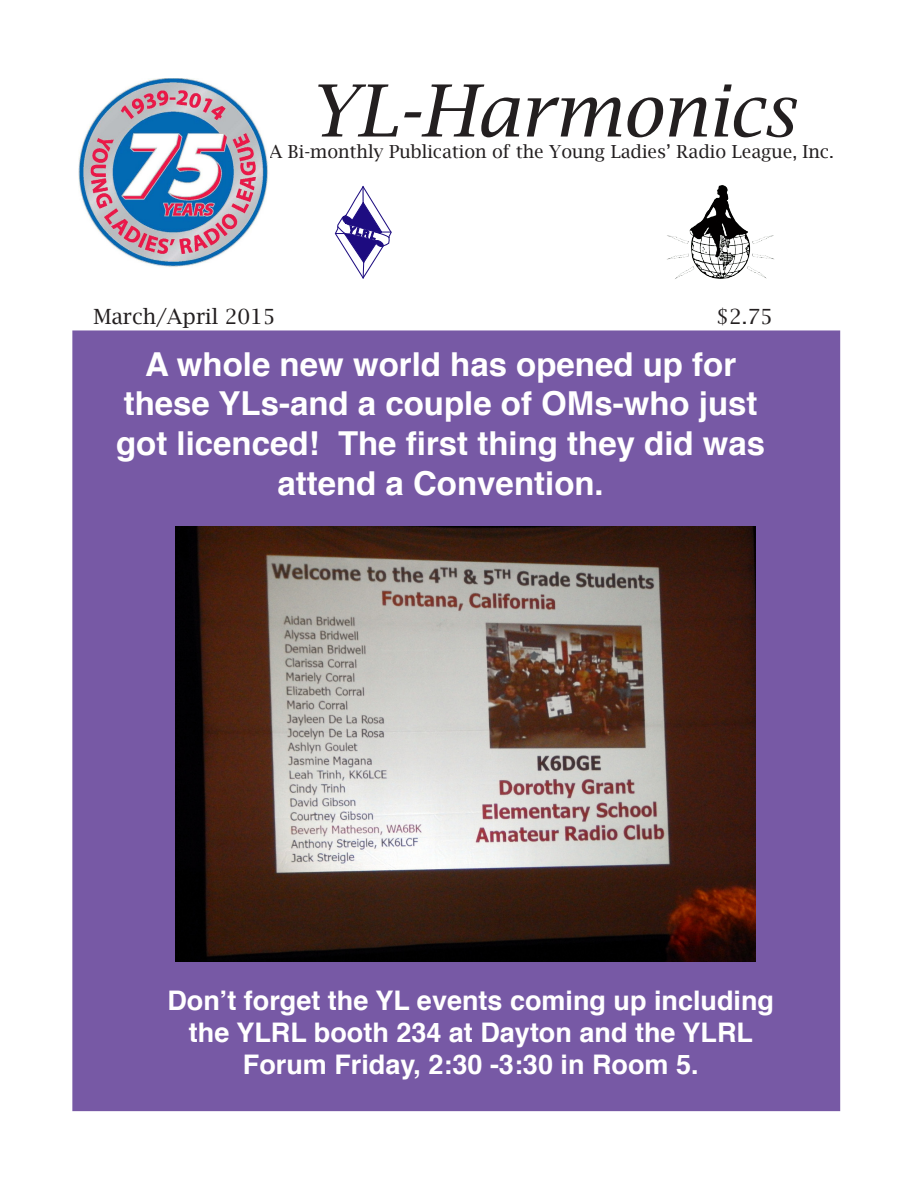
<style>
.page{position:relative;width:918px;height:1188px;background:#fff}
.page>*{position:absolute;margin:0;border:0;box-sizing:border-box;transform-origin:0 0}
.t1{font:italic 72px "Lucida Bright";color:#231f20}
.t2{font:700 33px/39.6px "Helvetica";color:#fff;text-align:center}
.t3{font:700 27px/32.4px "Helvetica";color:#fff;text-align:center}
.t4{font:21px "Lucida Bright";color:#231f20}
.t5{font:18px "Lucida Bright";color:#231f20}
</style>
<div class="page">
<div style="left:72px;top:330px;width:768px;height:781px;background:#7759a5"></div>
<svg style="left:335px;top:186px;width:57px;height:92px"></svg>
<img style="left:667px;top:185px;width:107px;height:94px">
<img style="left:78px;top:78px;width:190px;height:189px">
<img style="left:175px;top:526px;width:581px;height:436px">
<p class="t1" style="left:308px;top:70px;width:488px">YL-Harmonics</p>
<p class="t5" style="left:269px;top:141px;width:566px">A Bi-monthly Publication of the Young Ladies’ Radio League, Inc.</p>
<p class="t4" style="left:94px;top:305px;width:184px">March/April 2015</p>
<p class="t4" style="left:716px;top:305px;width:58px">$2.75</p>
<p class="t2" style="left:116px;top:345px;width:651px">A whole new world has opened up for these YLs-and a couple of OMs-who just got licenced! The first thing they did was attend a Convention.</p>
<p class="t3" style="left:167px;top:984px;width:608px">Don’t forget the YL events coming up including the YLRL booth 234 at Dayton and the YLRL<br>Forum Friday, 2:30 -3:30 in Room 5.</p>
</div>
